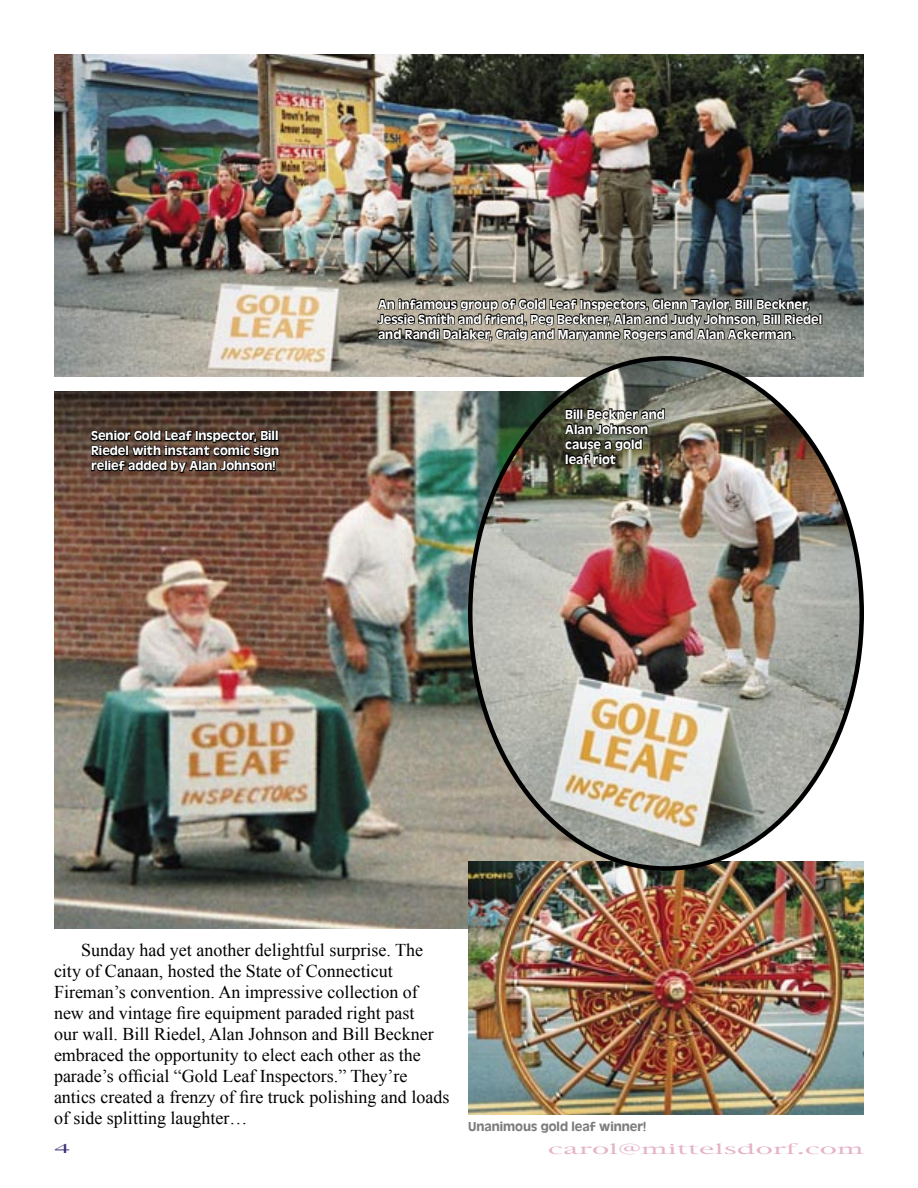
<style>
.page{position:relative;width:918px;height:1188px;background:#fff}
.page>*{position:absolute;margin:0;border:0;box-sizing:border-box;transform-origin:0 0}
.BODY{font:18px/21px "Times New Roman";color:#000}
.captions{font:700 13.5px/15px "Antique Olive";color:#fff}
.captions-2{font:700 13.5px "Antique Olive";color:#7c7c7c}
.t1{font:13.5px "New York";color:#e6b3c8;scale:2 1}
.t2{font:12px "New York";color:#392e7a;scale:2 1}
</style>
<div class="page">
<img style="left:55px;top:392px;width:564px;height:536px">
<img style="left:54px;top:54px;width:810px;height:323px">
<img style="left:468px;top:861px;width:396px;height:253px">
<img style="left:470px;top:358px;width:392px;height:510px;border-radius:50%">
<img style="left:376px;top:296px;width:446px;height:232px">
<svg style="left:90px;top:429px;width:190px;height:106px;background:#593e32"></svg>
<p class="captions" style="left:91px;top:429px;width:190px;text-align:justify">Senior Gold Leaf Inspector, Bill Riedel with instant comic sign relief added by Alan Johnson!</p>
<p class="captions" style="left:378px;top:297px;width:446px">An infamous group of Gold Leaf Inspectors, Glenn Taylor, Bill Beckner,<br>Jessie Smith and friend, Peg Beckner, Alan and Judy Johnson, Bill Riedel and Randi Dalaker, Craig and Maryanne Rogers and Alan Ackerman.</p>
<p class="captions" style="left:565px;top:407px;width:101px">Bill Beckner and<br>Alan Johnson cause a gold leaf riot</p>
<p class="BODY" style="left:54px;top:939px;width:397px;text-indent:27px">Sunday had yet another delightful surprise. The city of Canaan, hosted the State of Connecticut Fireman’s convention. An impressive collection of new and vintage fire equipment paraded right past<br>our wall. Bill Riedel, Alan Johnson and Bill Beckner embraced the opportunity to elect each other as the parade’s official “Gold Leaf Inspectors.” They’re antics created a frenzy of fire truck polishing and loads of side splitting laughter…</p>
<p class="captions-2" style="left:468px;top:1119px;width:180px">Unanimous gold leaf winner!</p>
<p class="t2" style="left:54px;top:1140px;width:10px">4</p>
<p class="t1" style="left:548px;top:1140px;width:159px">carol@mittelsdorf.com</p>
</div>
